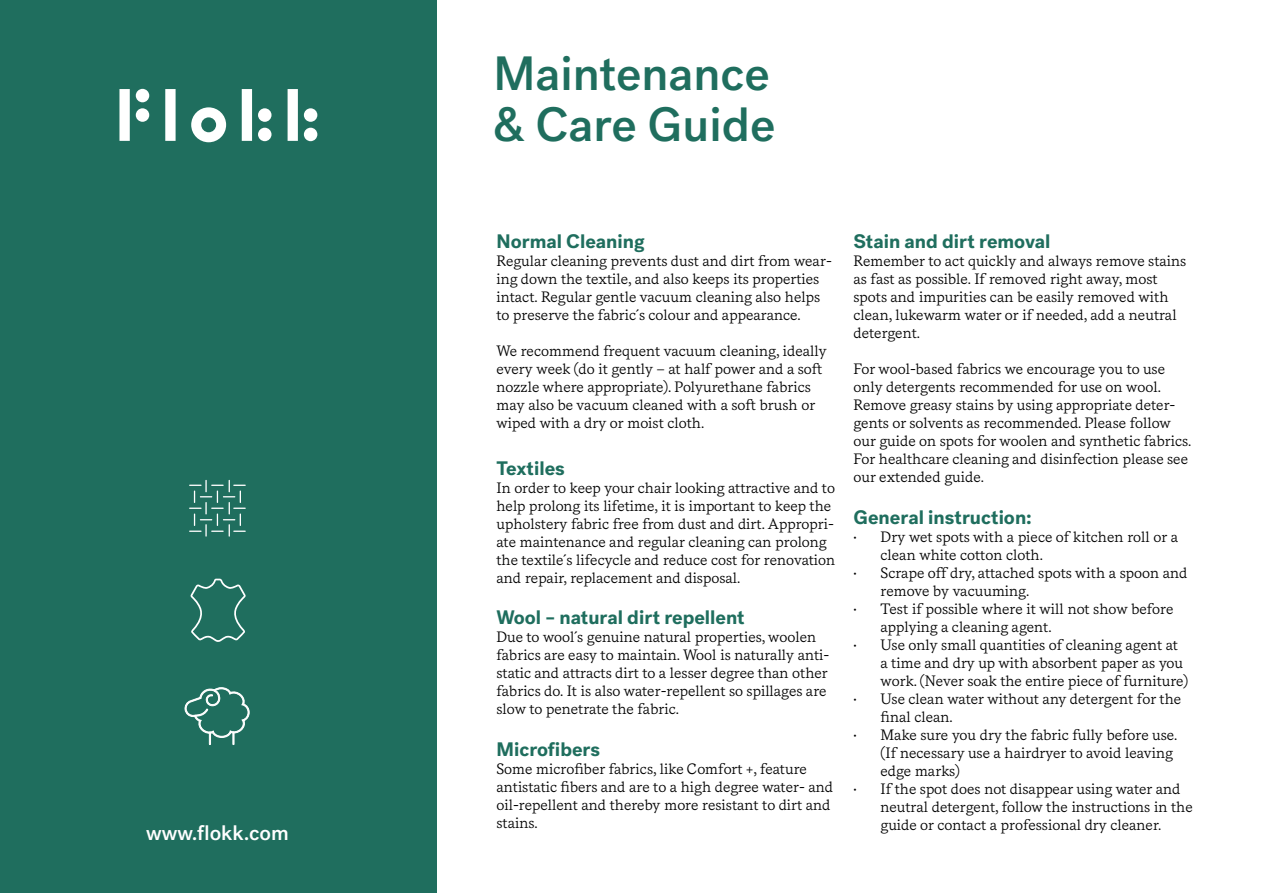
<style>
.page{position:relative;width:1263px;height:893px;background:#fff}
.page>*{position:absolute;margin:0;border:0;box-sizing:border-box;transform-origin:0 0}
.t1{font:500 48px/51px "Post Grotesk";color:#1f6e5e}
.t2{font:500 21px "Post Grotesk";color:#fff}
.t3{font:700 19.5px "Post Grotesk";color:#1f6e5e}
.t4{font:15px/18px "Messina Serif";color:#000}
</style>
<div class="page">
<div style="left:0;top:0;width:436px;height:893px;background:#1f6e5e"></div>
<svg style="left:119px;top:89px;width:198px;height:53px"></svg>
<svg style="left:189px;top:480px;width:57px;height:57px"></svg>
<svg style="left:184px;top:687px;width:66px;height:58px"></svg>
<svg style="left:190px;top:579px;width:56px;height:63px"></svg>
<p class="t2" style="left:146px;top:820px;width:144px">www.flokk.com</p>
<p class="t1" style="left:493px;top:48px;width:283px">Maintenance &amp; Care Guide</p>
<p class="t3" style="left:496px;top:229px;width:150px">Normal Cleaning</p>
<p class="t4" style="left:496px;top:253px;width:337px">Regular cleaning prevents dust and dirt from wear&shy;ing down the textile, and also keeps its properties intact. Regular gentle vacuum cleaning also helps to preserve the fabric´s colour and appearance.</p>
<p class="t4" style="left:496px;top:343px;width:332px">We recommend frequent vacuum cleaning, ideally every week (do it gently – at half power and a soft nozzle where appropriate). Polyurethane fabrics may also be vacuum cleaned with a soft brush or wiped with a dry or moist cloth.</p>
<p class="t3" style="left:496px;top:456px;width:70px">Textiles</p>
<p class="t4" style="left:496px;top:479px;width:340px">In order to keep your chair looking attractive and to help prolong its lifetime, it is important to keep the upholstery fabric free from dust and dirt. Appropri&shy;ate maintenance and regular cleaning can prolong the textile´s lifecycle and reduce cost for renovation and repair, replacement and disposal.</p>
<p class="t3" style="left:496px;top:605px;width:250px">Wool – natural dirt repellent</p>
<p class="t4" style="left:496px;top:629px;width:334px">Due to wool´s genuine natural properties, woolen fabrics are easy to maintain. Wool is naturally anti&shy;static and attracts dirt to a lesser degree than other fabrics do. It is also water-repellent so spillages are slow to penetrate the fabric.</p>
<p class="t3" style="left:496px;top:737px;width:105px">Microfibers</p>
<p class="t4" style="left:496px;top:760px;width:338px">Some microfiber fabrics, like Comfort +, feature antistatic fibers and are to a high degree water- and oil-repellent and thereby more resistant to dirt and stains.</p>
<p class="t3" style="left:853px;top:229px;width:199px">Stain and dirt removal</p>
<p class="t4" style="left:853px;top:253px;width:334px">Remember to act quickly and always remove stains as fast as possible. If removed right away, most spots and impurities can be easily removed with clean, lukewarm water or if needed, add a neutral detergent.</p>
<p class="t4" style="left:853px;top:361px;width:339px">For wool-based fabrics we encourage you to use only detergents recommended for use on wool.<br>Remove greasy stains by using appropriate deter&shy;gents or solvents as recommended. Please follow our guide on spots for woolen and synthetic fabrics.<br>For healthcare cleaning and disinfection please see our extended guide.</p>
<p class="t3" style="left:853px;top:504px;width:180px">General instruction:</p>
<p class="t4" style="left:880px;top:528px;width:299px;text-indent:-27px">• Dry wet spots with a piece of kitchen roll or a clean white cotton cloth.</p>
<p class="t4" style="left:880px;top:564px;width:308px;text-indent:-27px">• Scrape off dry, attached spots with a spoon and remove by vacuuming.</p>
<p class="t4" style="left:880px;top:600px;width:294px;text-indent:-27px">• Test if possible where it will not show before applying a cleaning agent.</p>
<p class="t4" style="left:880px;top:636px;width:309px;text-indent:-27px">• Use only small quantities of cleaning agent at a time and dry up with absorbent paper as you work. (Never soak the entire piece of furniture)</p>
<p class="t4" style="left:880px;top:690px;width:302px;text-indent:-27px">• Use clean water without any detergent for the final clean.</p>
<p class="t4" style="left:880px;top:726px;width:298px;text-indent:-27px">• Make sure you dry the fabric fully before use. (If necessary use a hairdryer to avoid leaving edge marks)</p>
<p class="t4" style="left:880px;top:780px;width:314px;text-indent:-27px">• If the spot does not disappear using water and neutral detergent, follow the instructions in the guide or contact a professional dry cleaner.</p>
</div>
